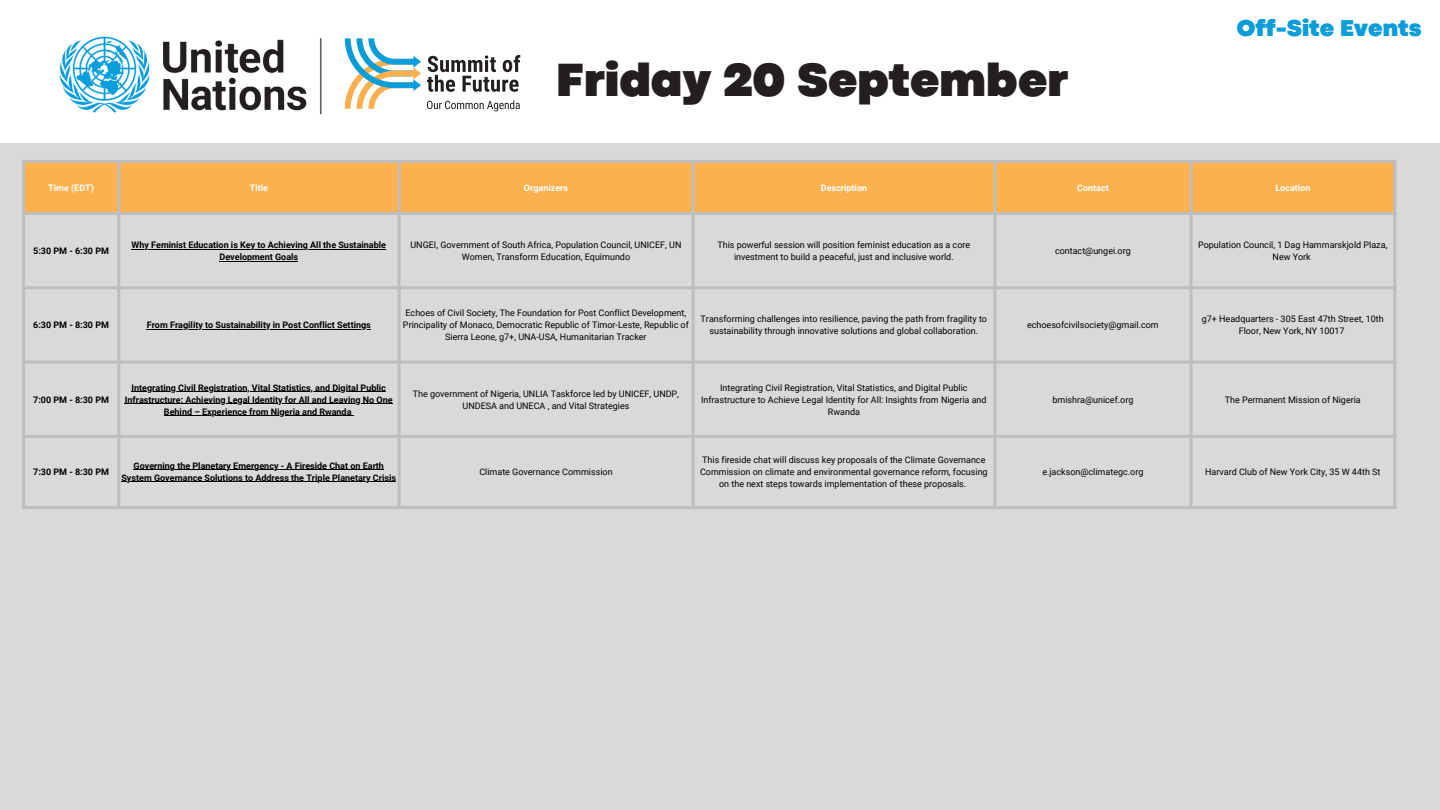
<style>
.page{position:relative;width:1440px;height:810px;background:#fff}
.page>*{position:absolute;margin:0;border:0;box-sizing:border-box;transform-origin:0 0}
.t1{font:900 48.6px "Codec Pro";color:#231f20}
.t2{font:900 24px "Codec Pro";color:#0a9dd9}
.t3{font:9px/12px "Roboto";color:#000;text-align:center}
.t4{font:700 9px "Roboto";color:#000}
.t5{font:700 9px "Roboto";color:#fff}
</style>
<div class="page">
<div style="left:0;top:81px;width:1440px;height:729px;background:#d9d9d9"></div>
<div style="left:0;top:0;width:1440px;height:142px;background:#fff"></div>
<div style="left:25px;top:163px;width:1368px;height:49px;background:#fbb14e"></div>
<hr style="left:132px;top:249px;width:254px;height:1px;background:#000">
<hr style="left:220px;top:261px;width:78px;height:1px;background:#000">
<hr style="left:147px;top:329px;width:224px;height:1px;background:#000">
<hr style="left:132px;top:391px;width:254px;height:1px;background:#000">
<hr style="left:125px;top:403px;width:268px;height:1px;background:#000">
<hr style="left:164px;top:415px;width:188px;height:1px;background:#000">
<hr style="left:134px;top:469px;width:250px;height:1px;background:#000">
<hr style="left:121px;top:481px;width:275px;height:1px;background:#000">
<hr style="left:22px;top:163px;width:3px;height:343px;background:#bebebe">
<hr style="left:117px;top:163px;width:3px;height:343px;background:#bebebe">
<hr style="left:398px;top:163px;width:3px;height:343px;background:#bebebe">
<hr style="left:692px;top:163px;width:3px;height:343px;background:#bebebe">
<hr style="left:993px;top:163px;width:3px;height:343px;background:#bebebe">
<hr style="left:1190px;top:163px;width:3px;height:343px;background:#bebebe">
<hr style="left:1393px;top:163px;width:3px;height:343px;background:#bebebe">
<hr style="left:22px;top:160px;width:1374px;height:3px;background:#bebebe">
<hr style="left:22px;top:212px;width:1374px;height:3px;background:#bebebe">
<hr style="left:22px;top:286px;width:1374px;height:3px;background:#bebebe">
<hr style="left:22px;top:361px;width:1374px;height:3px;background:#bebebe">
<hr style="left:22px;top:435px;width:1374px;height:3px;background:#bebebe">
<hr style="left:22px;top:506px;width:1374px;height:3px;background:#bebebe">
<svg style="left:427px;top:55px;width:93px;height:37px"></svg>
<svg style="left:427px;top:100px;width:93px;height:11px"></svg>
<svg style="left:345px;top:38px;width:76px;height:71px"></svg>
<img style="left:59px;top:36px;width:263px;height:79px">
<h1 class="t1" style="left:556px;top:63px;width:514px">Friday 20 September</h1>
<h2 class="t2" style="left:1237px;top:20px;width:186px">Off-Site Events</h2>
<p class="t5" style="left:48px;top:182px;width:47px">Time (EDT)</p>
<p class="t5" style="left:250px;top:182px;width:20px">Title</p>
<p class="t5" style="left:524px;top:182px;width:46px">Organizers</p>
<h1 class="t5" style="left:821px;top:182px;width:48px">Description</h1>
<p class="t5" style="left:1077px;top:182px;width:33px">Contact</p>
<p class="t5" style="left:1275px;top:182px;width:37px">Location</p>
<p class="t4" style="left:33px;top:246px;width:77px">5:30 PM - 6:30 PM</p>
<p class="t4" style="left:132px;top:240px;width:256px">Why Feminist Education is Key to Achieving All the Sustainable</p>
<p class="t4" style="left:220px;top:252px;width:80px">Development Goals</p>
<p class="t3" style="left:410px;top:239px;width:272px">UNGEI, Government of South Africa, Population Council, UNICEF, UN<br>Women, Transform Education, Equimundo</p>
<p class="t3" style="left:717px;top:239px;width:254px">This powerful session will position feminist education as a core investment to build a peaceful, just and inclusive world.</p>
<p class="t3" style="left:1055px;top:245px;width:77px">contact@ungei.org</p>
<p class="t3" style="left:1198px;top:239px;width:191px">Population Council, 1 Dag Hammarskjold Plaza,<br>New York</p>
<p class="t4" style="left:33px;top:320px;width:77px">6:30 PM - 8:30 PM</p>
<p class="t4" style="left:147px;top:320px;width:226px">From Fragility to Sustainability in Post Conflict Settings</p>
<p class="t3" style="left:403px;top:307px;width:287px">Echoes of Civil Society, The Foundation for Post Conflict Development,<br>Principality of Monaco, Democratic Republic of Timor-Leste, Republic of<br>Sierra Leone, g7+, UNA-USA, Humanitarian Tracker</p>
<p class="t3" style="left:701px;top:313px;width:288px">Transforming challenges into resilience, paving the path from fragility to sustainability through innovative solutions and global collaboration.</p>
<p class="t3" style="left:1027px;top:319px;width:133px">echoesofcivilsociety@gmail.com</p>
<p class="t3" style="left:1202px;top:313px;width:183px">g7+ Headquarters - 305 East 47th Street, 10th<br>Floor, New York, NY 10017</p>
<p class="t4" style="left:33px;top:394px;width:77px">7:00 PM - 8:30 PM</p>
<p class="t4" style="left:132px;top:382px;width:256px">Integrating Civil Registration, Vital Statistics, and Digital Public</p>
<p class="t4" style="left:125px;top:394px;width:269px">Infrastructure: Achieving Legal Identity for All and Leaving No One</p>
<p class="t4" style="left:164px;top:406px;width:189px">Behind – Experience from Nigeria and Rwanda</p>
<p class="t3" style="left:413px;top:388px;width:268px">The government of Nigeria, UNLIA Taskforce led by UNICEF, UNDP,<br>UNDESA and UNECA , and Vital Strategies</p>
<p class="t3" style="left:701px;top:382px;width:287px">Integrating Civil Registration, Vital Statistics, and Digital Public<br>Infrastructure to Achieve Legal Identity for All: Insights from Nigeria and<br>Rwanda</p>
<p class="t3" style="left:1052px;top:394px;width:82px">bmishra@unicef.org</p>
<p class="t3" style="left:1225px;top:394px;width:138px">The Permanent Mission of Nigeria</p>
<p class="t4" style="left:33px;top:466px;width:77px">7:30 PM - 8:30 PM</p>
<p class="t4" style="left:134px;top:460px;width:252px">Governing the Planetary Emergency - A Fireside Chat on Earth</p>
<p class="t4" style="left:121px;top:472px;width:276px">System Governance Solutions to Address the Triple Planetary Crisis</p>
<p class="t3" style="left:479px;top:466px;width:135px">Climate Governance Commission</p>
<p class="t3" style="left:700px;top:454px;width:289px">This fireside chat will discuss key proposals of the Climate Governance<br>Commission on climate and environmental governance reform, focusing on the next steps towards implementation of these proposals.</p>
<p class="t3" style="left:1042px;top:466px;width:103px">e.jackson@climategc.org</p>
<p class="t3" style="left:1205px;top:466px;width:177px">Harvard Club of New York City, 35 W 44th St</p>
</div>
